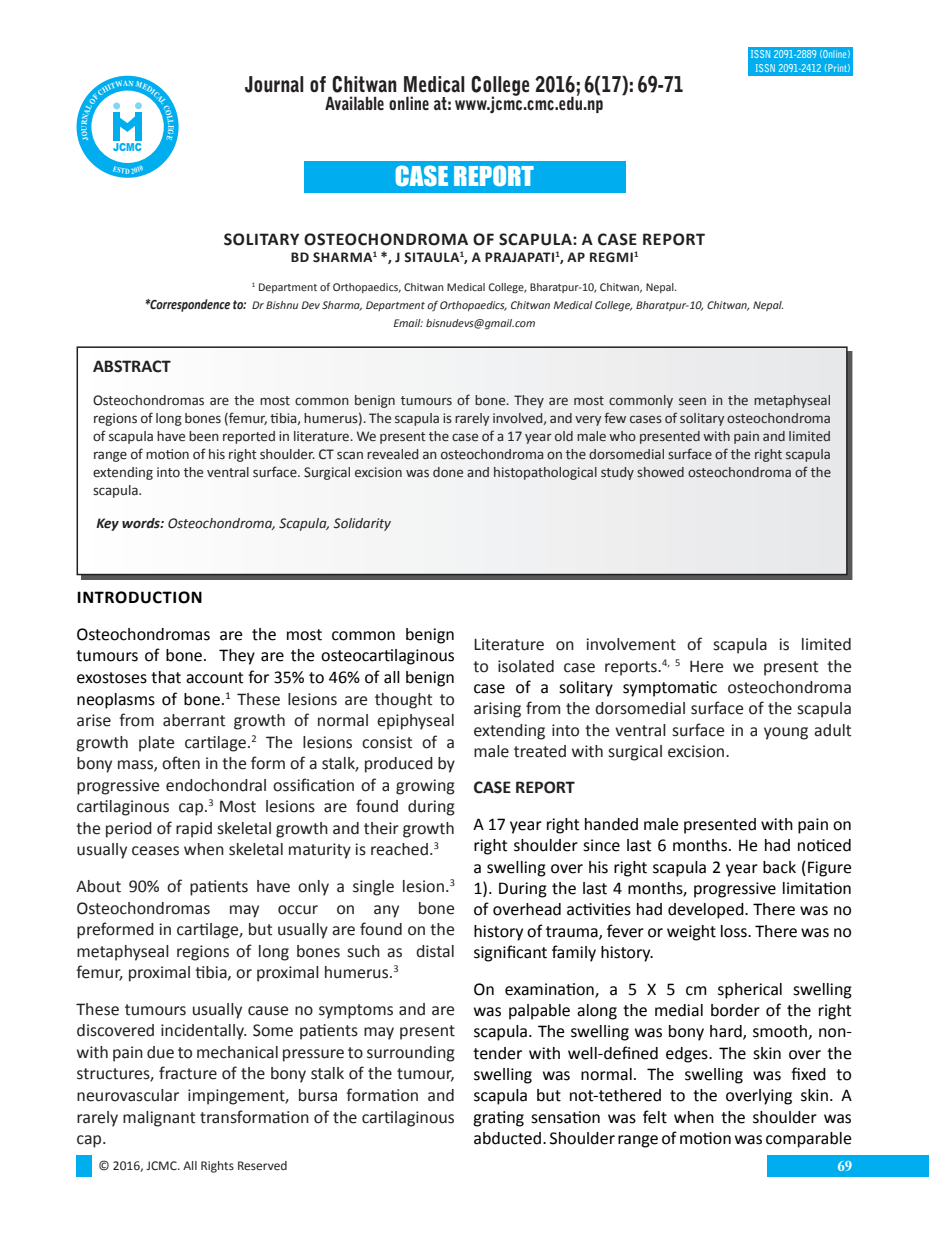
<style>
.page{position:relative;width:929px;height:1253px;background:#fff}
.page>*{position:absolute;margin:0;border:0;box-sizing:border-box;transform-origin:0 0}
.t1{font:25.2px "Impact";color:#fff;scale:1.07 1}
.t2{font:900 21.6px "Bell Gothic Std";color:#231f20;scale:.83 1}
.t3{font:18px/21.6px "Calibri";color:#231f20;text-align:justify}
.t4{font:18px/21.5px "Calibri";color:#000;text-align:justify}
.t5{font:700 18px "Calibri";letter-spacing:.04em;color:#231f20}
.t6{font:900 18px "Bell Gothic Std";color:#231f20;scale:.83 1}
.t7{font:700 18px "Calibri";color:#231f20}
.t8{font:700 18px "Calibri";letter-spacing:.04em;color:#000}
.t9{font:15px/18px "Calibri";color:#231f20;text-align:justify}
.t10{font:italic 15px "Calibri";color:#231f20}
.t11{font:700 15px "Calibri";letter-spacing:.04em;color:#231f20}
.t12{font:700 15px "Times New Roman";color:#fff}
.t13{font:13.5px "Calibri";color:#231f20}
.t14{font:italic 12px/18px "Calibri";color:#231f20;text-align:center}
.t15{font:900 10.95px "Arial";color:#00aeef;scale:.83 1}
.t16{font:700 10.8px/13.5px "Bell Gothic Std";color:#fff;text-align:center;scale:.83 1}
.t17{font:700 7.8px "Times New Roman";color:#fff;scale:.83 1}
.s1{font-style:normal}
.s2{font-weight:700;font-size:14.4px}
.s3{font-weight:700}
.s4{color:#000}
</style>
<div class="page">
<div style="left:767px;top:1155px;width:162px;height:21px;background:#00aeef"></div>
<div style="left:77px;top:1155px;width:15px;height:21px;background:#00aeef"></div>
<div style="left:81px;top:351px;width:771px;height:229px;background:#231f20;opacity:.75"></div>
<div style="left:77px;top:347px;width:770px;height:227px;background:#f2f3f4"></div>
<div style="left:77px;top:346px;width:770px;height:229px;border:2px solid #231f20"></div>
<div style="left:304px;top:161px;width:321px;height:31px;background:#00aeef"></div>
<div style="left:748px;top:47px;width:104px;height:29px;background:#00aeef"></div>
<div style="left:77px;top:76px;width:102px;height:102px;background:#00aeef;border-radius:50%"></div>
<div style="left:91px;top:91px;width:73px;height:72px;background:#fff;border-radius:50%"></div>
<svg style="left:81px;top:80px;width:93px;height:61px"></svg>
<p class="t15" style="left:113px;top:140px;width:36px">JCMC</p>
<p class="t17" style="left:125px;top:165px;width:7px">D</p>
<p class="t2" style="left:245px;top:72px;width:530px">Journal of Chitwan Medical College 2016; 6(17): 69-71</p>
<p class="t6" style="left:325px;top:93px;width:337px">Available online at: www.jcmc.cmc.edu.np</p>
<p class="t1" style="left:395px;top:156px;width:131px">CASE REPORT</p>
<p class="t16" style="left:750px;top:48px;width:122px">ISSN 2091-2889 (Online)<br>ISSN 2091-2412 (Print)</p>
<p class="t5" style="left:224px;top:228px;width:483px">SOLITARY OSTEOCHONDROMA OF SCAPULA: A CASE REPORT</p>
<p class="t11" style="left:291px;top:248px;width:349px">BD SHARMA<sup>1</sup> *, J SITAULA<sup>1</sup>, A PRAJAPATI<sup>1</sup>, AP REGMI<sup>1</sup></p>
<p class="t14" style="left:144px;top:278px;width:642px"><sup>1</sup> <span class="s1">Department of Orthopaedics, Chitwan Medical College, Bharatpur-10, Chitwan, Nepal.<br></span><span class="s2">*Correspondence to:</span> Dr Bishnu Dev Sharma, Department of Orthopaedics, Chitwan Medical College, Bharatpur-10, Chitwan, Nepal.<br>Email: bisnudevs@gmail.com</p>
<p class="t7" style="left:93px;top:355px;width:79px">ABSTRACT</p>
<p class="t9" style="left:93px;top:391px;width:740px">Osteochondromas are the most common benign tumours of bone. They are most commonly seen in the metaphyseal regions of long bones (femur, tibia, humerus). The scapula is rarely involved, and very few cases of solitary osteochondroma of scapula have been reported in literature. We present the case of a 17 year old male who presented with pain and limited range of motion of his right shoulder. CT scan revealed an osteochondroma on the dorsomedial surface of the right scapula extending into the ventral surface. Surgical excision was done and histopathological study showed osteochondroma of the scapula.</p>
<p class="t10" style="left:96px;top:513px;width:296px"><span class="s3">Key words:</span> Osteochondroma, Scapula, Solidarity</p>
<p class="t8" style="left:77px;top:586px;width:127px">INTRODUCTION</p>
<p class="t3" style="left:77px;top:623px;width:380px"><span class="s4">Osteochondromas are the most common benign tumours of bone. They are the osteocartilaginous exostoses that account for 35% to 46% of all benign neoplasms of bone.</span><sup>1</sup> These lesions are thought to arise from aberrant growth of normal epiphyseal growth plate cartilage.<sup>2</sup> The lesions consist of a bony mass, often in the form of a stalk, produced by progressive endochondral ossification of a growing cartilaginous cap.<sup>3</sup> Most lesions are found during the period of rapid skeletal growth and their growth usually ceases when skeletal maturity is reached.<sup>3</sup></p>
<p class="t3" style="left:77px;top:875px;width:380px">About 90% of patients have only a single lesion.<sup>3<br></sup>Osteochondromas may occur on any bone preformed in cartilage, but usually are found on the metaphyseal regions of long bones such as distal femur, proximal tibia, or proximal humerus.<sup>3</sup></p>
<p class="t3" style="left:77px;top:998px;width:380px">These tumours usually cause no symptoms and are discovered incidentally. Some patients may present with pain due to mechanical pressure to surrounding structures, fracture of the bony stalk of the tumour, neurovascular impingement, bursa formation and rarely malignant transformation of the cartilaginous cap.</p>
<p class="t3" style="left:473px;top:633px;width:380px">Literature on involvement of scapula is limited to isolated case reports.<sup>4,</sup> <sup>5</sup> Here we present the <span class="s4">case of a solitary symptomatic</span> osteochondroma arising from the dorsomedial surface of the scapula extending into the ventral surface in a young adult male treated with surgical excision.</p>
<p class="t7" style="left:473px;top:776px;width:103px">CASE REPORT</p>
<p class="t4" style="left:473px;top:813px;width:380px">A 17 year right handed male presented with pain on right shoulder since last 6 months. He had noticed a swelling over his right scapula 2 year back (Figure 1). During the last 4 months, progressive limitation of overhead activities had developed. There was no history of trauma, fever or weight loss. There was no significant family history.</p>
<p class="t4" style="left:473px;top:978px;width:380px">On examination, a 5 X 5 cm spherical swelling was palpable along the medial border of the right scapula. The swelling was bony hard, smooth, non&shy;tender with well-defined edges. The skin over the swelling was normal. The swelling was fixed to scapula but not-tethered to the overlying skin. A grating sensation was felt when the shoulder was abducted. Shoulder range of motion was comparable</p>
<p class="t13" style="left:99px;top:1157px;width:190px">© 2016, JCMC. All Rights Reserved</p>
<p class="t12" style="left:837px;top:1155px;width:16px">69</p>
</div>
